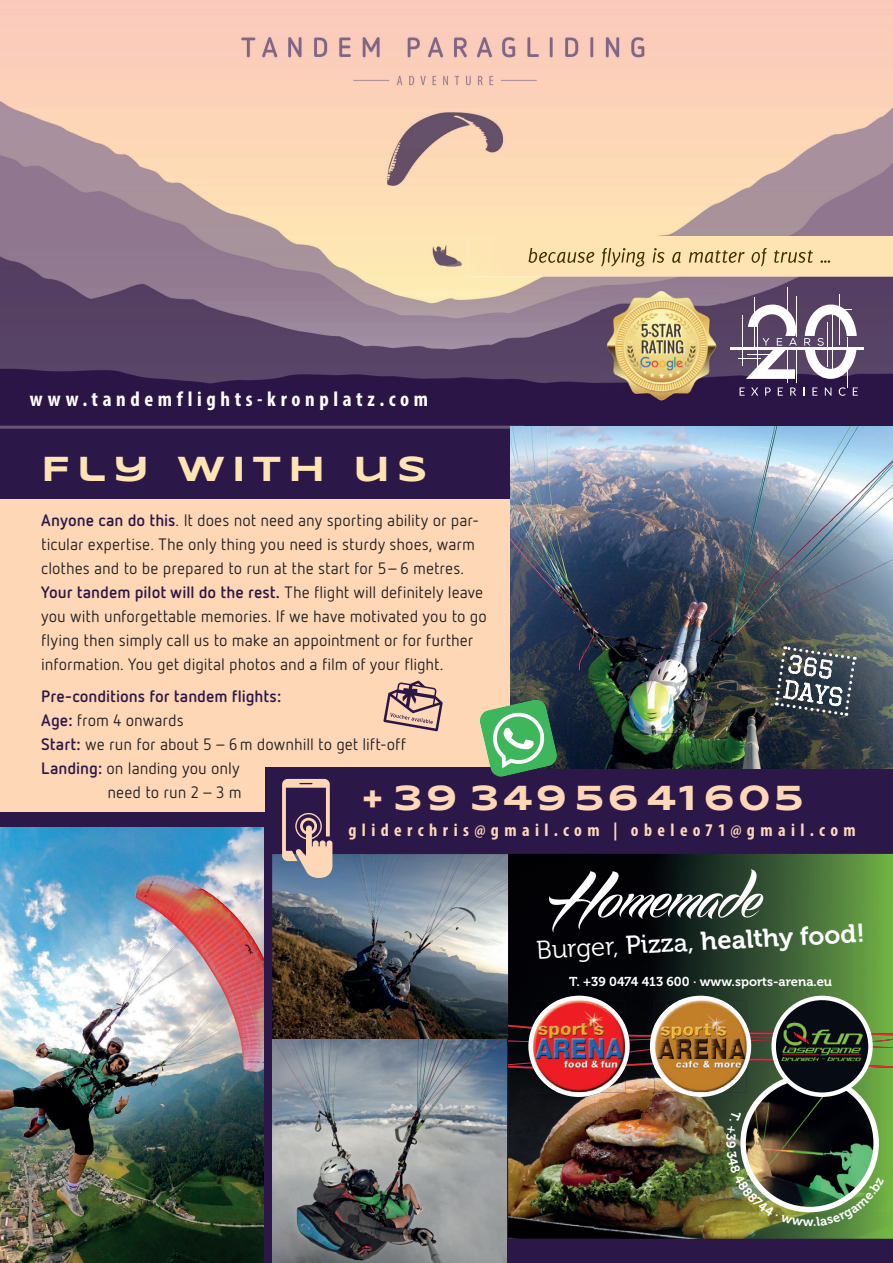
<style>
.page{position:relative;width:893px;height:1263px;background:#fff}
.page>*{position:absolute;margin:0;border:0;box-sizing:border-box;transform-origin:0 0}
.t1{font:68.55px "Echinos Park Script PERSONALUSEON";color:#fff}
.t2{font:700 36px "Syncopate";letter-spacing:.1em;color:#fdd7b6}
.t3{font:700 36px "Syncopate";letter-spacing:.195em;color:#fee3b3}
.t4{font:25.65px "Museo 700";color:#fff}
.t5{font:700 condensed 21px "Myriad Pro";letter-spacing:.22em;color:#fff}
.t6{font:700 condensed 18px "Myriad Pro";letter-spacing:.3em;color:#fdd7b6}
.t7{font:16.5px/24px "Netto OT";color:#231f20}
.t8{font:700 16.5px "Netto OT";color:#2c1749}
.t9{font:12.9px "Museo 700";color:#fff}
.s1{font-weight:700;color:#2c1749}
.s2{color:#2c1749}
.s3{font-weight:700;color:#2c1646}
.s4{font-size:33px}
.s5{font-family:"Museo 300"}
.s6{font-family:"Museo 500"}
</style>
<div class="page">
<img style="left:0;top:0;width:893px;height:426px">
<hr style="left:839px;top:294px;width:1px;height:50px;background:#fff">
<hr style="left:847px;top:337px;width:1px;height:50px;background:#fff">
<hr style="left:754px;top:297px;width:1px;height:51px;background:#fff">
<hr style="left:788px;top:287px;width:1px;height:48px;background:#fff">
<hr style="left:788px;top:350px;width:1px;height:33px;background:#fff">
<hr style="left:797px;top:349px;width:1px;height:34px;background:#fff">
<hr style="left:797px;top:296px;width:1px;height:40px;background:#fff">
<hr style="left:730px;top:348px;width:134px;height:2px;background:#fff">
<svg style="left:739px;top:305px;width:58px;height:74px"></svg>
<svg style="left:804px;top:305px;width:53px;height:74px"></svg>
<svg style="left:740px;top:387px;width:5px;height:9px"></svg>
<svg style="left:751px;top:387px;width:7px;height:9px"></svg>
<svg style="left:765px;top:387px;width:6px;height:9px"></svg>
<svg style="left:778px;top:387px;width:5px;height:9px"></svg>
<svg style="left:790px;top:387px;width:6px;height:9px"></svg>
<svg style="left:812px;top:387px;width:5px;height:9px"></svg>
<svg style="left:825px;top:387px;width:6px;height:9px"></svg>
<svg style="left:839px;top:387px;width:7px;height:9px"></svg>
<svg style="left:853px;top:387px;width:5px;height:9px"></svg>
<div style="left:469px;top:236px;width:424px;height:40px;background:#fee3b3"></div>
<img style="left:529px;top:248px;width:301px;height:19px">
<img style="left:601px;top:285px;width:121px;height:121px">
<hr style="left:0;top:426px;width:524px;height:3px;background:#685875">
<div style="left:0;top:490px;width:893px;height:773px;background:#fdd7b6"></div>
<div style="left:0;top:429px;width:880px;height:69px;background:#2c1749"></div>
<div style="left:0;top:859px;width:893px;height:404px;background:#2c1749"></div>
<div style="left:266px;top:767px;width:627px;height:92px;background:#2c1749"></div>
<div style="left:0;top:812px;width:868px;height:47px;background:#2c1749"></div>
<img style="left:510px;top:426px;width:383px;height:343px">
<img style="left:272px;top:854px;width:236px;height:192px">
<img style="left:272px;top:1039px;width:234px;height:224px">
<img style="left:508px;top:854px;width:86px;height:385px">
<img style="left:594px;top:854px;width:299px;height:385px">
<div style="left:528px;top:996px;width:102px;height:101px;background:#fff;border-radius:50%"></div>
<svg style="left:508px;top:1024px;width:385px;height:47px;background:#4a4932"></svg>
<img style="left:533px;top:1000px;width:92px;height:92px">
<div style="left:650px;top:996px;width:101px;height:101px;background:#fff;border-radius:50%"></div>
<img style="left:654px;top:1000px;width:93px;height:92px">
<svg style="left:740px;top:1074px;width:139px;height:138px"></svg>
<img style="left:746px;top:1079px;width:127px;height:128px;border-radius:64px">
<svg style="left:771px;top:996px;width:102px;height:101px"></svg>
<img style="left:776px;top:1000px;width:92px;height:92px;border-radius:46px">
<img style="left:0;top:827px;width:264px;height:436px">
<svg style="left:480px;top:698px;width:78px;height:79px"></svg>
<svg style="left:282px;top:779px;width:50px;height:99px"></svg>
<svg style="left:773px;top:645px;width:84px;height:72px;background:#5a6369"></svg>
<svg style="left:383px;top:680px;width:60px;height:51px"></svg>
<img style="left:726px;top:1110px;width:158px;height:116px">
<p class="t5" style="left:30px;top:386px;width:400px">www.tandemflights-kronplatz.com</p>
<h2 class="t3" style="left:41px;top:446px;width:388px">FLY WITH US</h2>
<p class="t7" style="left:41px;top:508px;width:447px"><span class="s1">Anyone can do this</span><span class="s2">.</span> It does not need any sporting ability or par&shy;ticular expertise. The only thing you need is sturdy shoes, warm clothes and to be prepared to run at the start for 5– 6 metres.<br><span class="s3">Your tandem pilot will do the rest.</span> The flight will definitely leave you with unforgettable memories. If we have motivated you to go flying then simply call us to make an appointment or for further information. You get digital photos and a film of your flight.</p>
<p class="t8" style="left:41px;top:686px;width:241px">Pre-conditions for tandem flights:</p>
<p class="t7" style="left:41px;top:708px;width:144px"><span class="s1">Age:</span> from 4 onwards</p>
<p class="t7" style="left:41px;top:732px;width:366px"><span class="s1">Start:</span> we run for about 5 – 6 m downhill to get lift-off</p>
<p class="t7" style="left:41px;top:756px;width:200px"><span class="s1">Landing:</span> on landing you only</p>
<p class="t7" style="left:108px;top:780px;width:136px">need to run 2 – 3 m</p>
<h2 class="t2" style="left:361px;top:775px;width:444px"><span class="s4">+</span> 39 349 56 41605</h2>
<p class="t6" style="left:348px;top:818px;width:509px">gliderchris@gmail.com | obeleo71@gmail.com</p>
<h1 class="t1" style="left:549px;top:855px;width:212px">Homemade</h1>
<h3 class="t4" style="left:536px;top:936px;width:330px;rotate:-3deg"><span class="s5">Burger,</span> <span class="s6">Pizza,</span> healthy food!</h3>
<p class="t9" style="left:569px;top:974px;width:265px">T. +39 0474 413 600 · www.sports-arena.eu</p>
</div>
